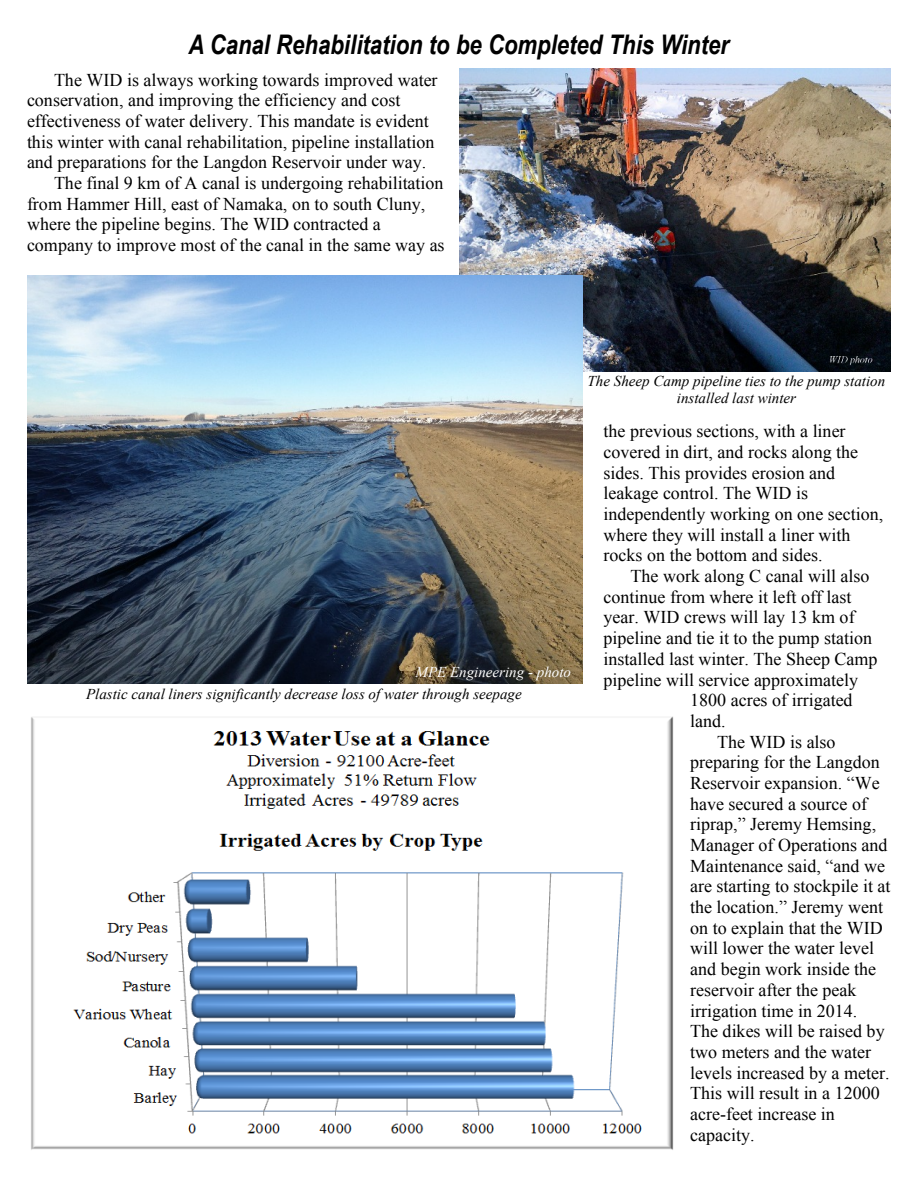
<style>
.page{position:relative;width:918px;height:1188px;background:#fff}
.page>*{position:absolute;margin:0;border:0;box-sizing:border-box;transform-origin:0 0}
.t1{font:italic 700 27px "Arial Narrow";color:#000}
.t2{font:18px/20.7px "Times New Roman";color:#000}
.t3{font:italic 15px/17.2px "Times New Roman";color:#000;text-align:center}
.t4{font:italic 15px "Times New Roman";color:#fff}
</style>
<div class="page">
<img style="left:459px;top:68px;width:432px;height:303px">
<img style="left:31px;top:716px;width:643px;height:434px">
<img style="left:27px;top:276px;width:555px;height:408px">
<h1 class="t1" style="left:189px;top:34px;width:542px">A Canal Rehabilitation to be Completed This Winter</h1>
<p class="t2" style="left:54px;top:71px;width:385px">The WID is always working towards improved water</p>
<p class="t2" style="left:27px;top:92px;width:375px">conservation, and improving the efficiency and cost</p>
<p class="t2" style="left:27px;top:112px;width:403px">effectiveness of water delivery. This mandate is evident</p>
<p class="t2" style="left:27px;top:133px;width:409px">this winter with canal rehabilitation, pipeline installation</p>
<p class="t2" style="left:27px;top:154px;width:401px">and preparations for the Langdon Reservoir under way.</p>
<p class="t2" style="left:54px;top:174px;width:391px">The final 9 km of A canal is undergoing rehabilitation</p>
<p class="t2" style="left:27px;top:195px;width:400px">from Hammer Hill, east of Namaka, on to south Cluny,</p>
<p class="t2" style="left:27px;top:216px;width:355px">where the pipeline begins. The WID contracted a</p>
<p class="t2" style="left:27px;top:236px;width:419px">company to improve most of the canal in the same way as</p>
<p class="t4" style="left:416px;top:667px;width:157px">MPE Engineering - photo</p>
<p class="t3" style="left:86px;top:687px;width:437px">Plastic canal liners significantly decrease loss of water through seepage</p>
<p class="t3" style="left:588px;top:374px;width:299px">The Sheep Camp pipeline ties to the pump station installed last winter</p>
<p class="t2" style="left:604px;top:423px;width:281px">the previous sections, with a liner covered in dirt, and rocks along the sides. This provides erosion and leakage control. The WID is independently working on one section, where they will install a liner with rocks on the bottom and sides.</p>
<p class="t2" style="left:631px;top:567px;width:241px">The work along C canal will also</p>
<p class="t2" style="left:604px;top:588px;width:250px">continue from where it left off last</p>
<p class="t2" style="left:604px;top:609px;width:253px">year. WID crews will lay 13 km of</p>
<p class="t2" style="left:604px;top:630px;width:270px">pipeline and tie it to the pump station</p>
<p class="t2" style="left:604px;top:650px;width:275px">installed last winter. The Sheep Camp</p>
<p class="t2" style="left:604px;top:671px;width:256px">pipeline will service approximately</p>
<p class="t2" style="left:690px;top:692px;width:164px">1800 acres of irrigated</p>
<p class="t2" style="left:690px;top:712px;width:37px">land.</p>
<p class="t2" style="left:717px;top:733px;width:120px">The WID is also</p>
<p class="t2" style="left:690px;top:754px;width:191px">preparing for the Langdon</p>
<p class="t2" style="left:690px;top:774px;width:191px">Reservoir expansion. “We</p>
<p class="t2" style="left:690px;top:795px;width:178px">have secured a source of</p>
<p class="t2" style="left:690px;top:816px;width:188px">riprap,” Jeremy Hemsing,</p>
<p class="t2" style="left:690px;top:836px;width:199px">Manager of Operations and</p>
<p class="t2" style="left:690px;top:857px;width:196px">Maintenance said, “and we</p>
<p class="t2" style="left:690px;top:878px;width:202px">are starting to stockpile it at</p>
<p class="t2" style="left:690px;top:898px;width:194px">the location.” Jeremy went</p>
<p class="t2" style="left:690px;top:919px;width:194px">on to explain that the WID</p>
<p class="t2" style="left:690px;top:940px;width:185px">will lower the water level</p>
<p class="t2" style="left:690px;top:961px;width:188px">and begin work inside the</p>
<p class="t2" style="left:690px;top:981px;width:168px">reservoir after the peak</p>
<p class="t2" style="left:690px;top:1002px;width:169px">irrigation time in 2014.</p>
<p class="t2" style="left:690px;top:1023px;width:196px">The dikes will be raised by</p>
<p class="t2" style="left:690px;top:1043px;width:182px">two meters and the water</p>
<p class="t2" style="left:690px;top:1064px;width:201px">levels increased by a meter.</p>
<p class="t2" style="left:690px;top:1085px;width:191px">This will result in a 12000</p>
<p class="t2" style="left:690px;top:1105px;width:146px">acre-feet increase in</p>
<p class="t2" style="left:690px;top:1126px;width:66px">capacity.</p>
</div>
